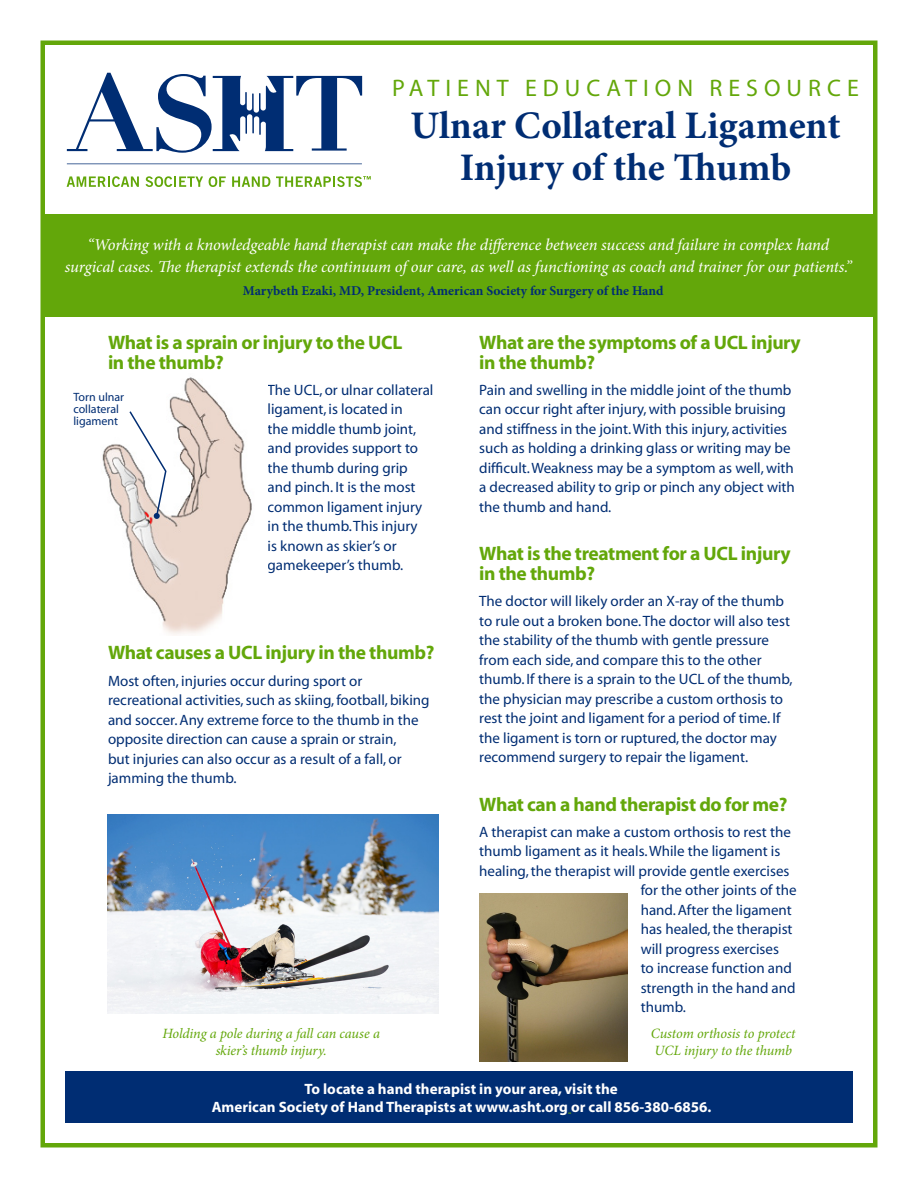
<style>
.page{position:relative;width:918px;height:1188px;background:#fff}
.page>*{position:absolute;margin:0;border:0;box-sizing:border-box;transform-origin:0 0}
.t1{font:700 39px/42px "Minion Pro";color:#002d73;text-align:center}
.t2{font:24px "Myriad";letter-spacing:.25em;color:#63a70a}
.t3{font:700 19.5px/19.5px "Myriad";letter-spacing:-.02em;color:#63a70a}
.t4{font:italic 16.5px/22.5px "Minion Pro";letter-spacing:-.01em;color:#fff;text-align:center}
.t5{font:15px/19.5px "Myriad";color:#002d73}
.t6{font:700 15px/18px "Myriad";color:#fff;text-align:center}
.t7{font:italic 14.25px/17.1px "Minion Pro";letter-spacing:-.01em;color:#63a70a}
.t8{font:700 13.5px "Minion Pro";color:#002d73}
.t9{font:12px/12px "Myriad";color:#002d73}
</style>
<div class="page">
<div style="left:40px;top:40px;width:838px;height:1108px;border:4px solid #63a70a"></div>
<div style="left:43px;top:215px;width:832px;height:102px;background:#63a70a"></div>
<svg style="left:67px;top:164px;width:295px;height:1px"></svg>
<svg style="left:67px;top:176px;width:72px;height:11px"></svg>
<svg style="left:146px;top:176px;width:57px;height:11px"></svg>
<svg style="left:209px;top:176px;width:17px;height:11px"></svg>
<svg style="left:232px;top:176px;width:38px;height:11px"></svg>
<svg style="left:67px;top:73px;width:295px;height:80px"></svg>
<svg style="left:276px;top:176px;width:95px;height:11px"></svg>
<div style="left:65px;top:1071px;width:788px;height:52px;background:#002d73"></div>
<img style="left:479px;top:894px;width:148px;height:167px">
<img style="left:102px;top:377px;width:150px;height:258px">
<img style="left:107px;top:815px;width:332px;height:199px">
<svg style="left:128px;top:410px;width:39px;height:109px"></svg>
<h2 class="t2" style="left:392px;top:76px;width:468px">PATIENT EDUCATION RESOURCE</h2>
<h1 class="t1" style="left:411px;top:104px;width:432px">Ulnar Collateral Ligament<br>Injury of the Thumb</h1>
<p class="t4" style="left:65px;top:233px;width:789px">“Working with a knowledgeable hand therapist can make the difference between success and failure in complex hand surgical cases. The therapist extends the continuum of our care, as well as functioning as coach and trainer for our patients.”</p>
<p class="t8" style="left:243px;top:281px;width:422px">Marybeth Ezaki, MD, President, American Society for Surgery of the Hand</p>
<h3 class="t3" style="left:108px;top:334px;width:296px">What is a sprain or injury to the UCL in the thumb?</h3>
<p class="t5" style="left:268px;top:381px;width:167px">The UCL, or ulnar collateral ligament, is located in<br>the middle thumb joint, and provides support to the thumb during grip and pinch. It is the most common ligament injury in the thumb. This injury<br>is known as skier’s or gamekeeper’s thumb.</p>
<p class="t9" style="left:73px;top:392px;width:52px">Torn ulnar collateral ligament</p>
<h3 class="t3" style="left:108px;top:644px;width:328px">What causes a UCL injury in the thumb?</h3>
<p class="t5" style="left:108px;top:672px;width:323px">Most often, injuries occur during sport or recreational activities, such as skiing, football, biking and soccer. Any extreme force to the thumb in the opposite direction can cause a sprain or strain,<br>but injuries can also occur as a result of a fall, or jamming the thumb.</p>
<p class="t7" style="left:163px;top:1025px;width:219px;text-align:center">Holding a pole during a fall can cause a skier’s thumb injury.</p>
<h3 class="t3" style="left:479px;top:334px;width:323px">What are the symptoms of a UCL injury in the thumb?</h3>
<p class="t5" style="left:479px;top:381px;width:317px">Pain and swelling in the middle joint of the thumb can occur right after injury, with possible bruising and stiffness in the joint. With this injury, activities such as holding a drinking glass or writing may be difficult. Weakness may be a symptom as well, with a decreased ability to grip or pinch any object with the thumb and hand.</p>
<h3 class="t3" style="left:479px;top:545px;width:313px">What is the treatment for a UCL injury in the thumb?</h3>
<p class="t5" style="left:479px;top:592px;width:315px">The doctor will likely order an X-ray of the thumb to rule out a broken bone. The doctor will also test the stability of the thumb with gentle pressure from each side, and compare this to the other thumb. If there is a sprain to the UCL of the thumb, the physician may prescribe a custom orthosis to rest the joint and ligament for a period of time. If the ligament is torn or ruptured, the doctor may recommend surgery to repair the ligament.</p>
<h3 class="t3" style="left:479px;top:795px;width:310px">What can a hand therapist do for me?</h3>
<p class="t5" style="left:479px;top:823px;width:313px">A therapist can make a custom orthosis to rest the</p>
<p class="t5" style="left:479px;top:842px;width:303px">thumb ligament as it heals. While the ligament is</p>
<p class="t5" style="left:479px;top:862px;width:312px">healing, the therapist will provide gentle exercises</p>
<p class="t5" style="left:641px;top:881px;width:157px">for the other joints of the</p>
<p class="t5" style="left:641px;top:901px;width:153px">hand. After the ligament</p>
<p class="t5" style="left:641px;top:920px;width:153px">has healed, the therapist</p>
<p class="t5" style="left:641px;top:940px;width:140px">will progress exercises</p>
<p class="t5" style="left:641px;top:959px;width:153px">to increase function and</p>
<p class="t5" style="left:641px;top:979px;width:156px">strength in the hand and</p>
<p class="t5" style="left:641px;top:998px;width:47px">thumb.</p>
<p class="t7" style="left:651px;top:1025px;width:146px">Custom orthosis to protect<br>UCL injury to the thumb</p>
<p class="t6" style="left:212px;top:1080px;width:501px">To locate a hand therapist in your area, visit the<br>American Society of Hand Therapists at www.asht.org or call 856-380-6856.</p>
</div>
